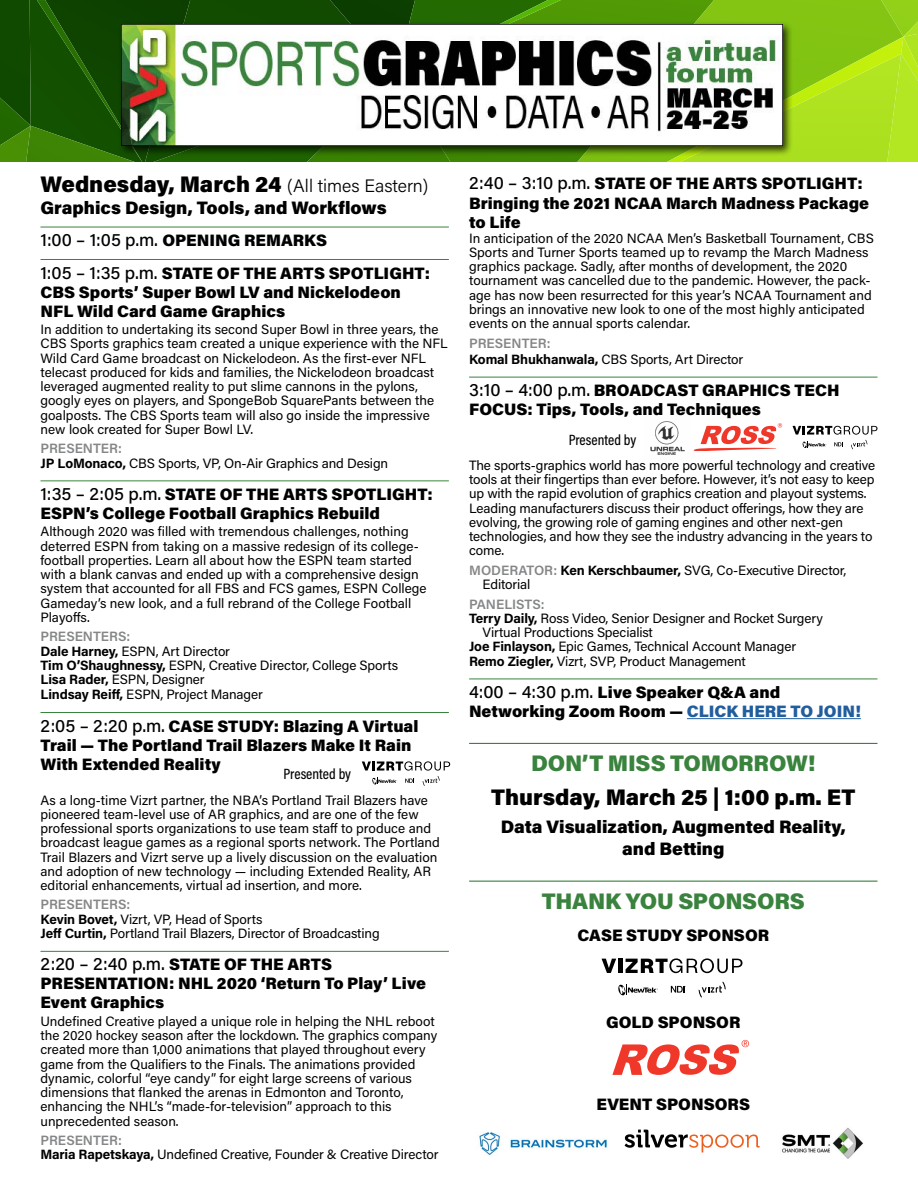
<style>
.page{position:relative;width:918px;height:1188px;background:#fff}
.page>*{position:absolute;margin:0;border:0;box-sizing:border-box;transform-origin:0 0}
.t1{font:900 22.5px "Acumin Pro";color:#000}
.t2{font:900 22.5px "Acumin Pro";letter-spacing:-.01em;color:#3a833e}
.t3{font:900 18px/21.6px "Acumin Pro";color:#000;text-align:center}
.t4{font:900 16.5px/18.9px "Acumin Pro";color:#000}
.t5{font:500 15px "Acumin Pro Cond";color:#000}
.t6{font:13.5px/14.2px "Acumin Pro";color:#000}
.t7{font:600 13.5px "Acumin Pro";letter-spacing:-.005em;color:#848688}
.s1{font-weight:300;font-size:18px}
.s2{font-weight:500;font-size:18px}
.s3{font-weight:600;color:#848688}
.s4{font-weight:700}
.s5{color:#215e9e}
</style>
<div class="page">
<hr style="left:40px;top:227px;width:409px;height:1px;background:#3a833e">
<hr style="left:40px;top:259px;width:409px;height:1px;background:#3a833e">
<hr style="left:40px;top:481px;width:409px;height:1px;background:#3a833e">
<hr style="left:40px;top:712px;width:409px;height:1px;background:#3a833e">
<hr style="left:40px;top:951px;width:409px;height:1px;background:#3a833e">
<hr style="left:469px;top:377px;width:409px;height:1px;background:#3a833e">
<hr style="left:469px;top:679px;width:409px;height:1px;background:#3a833e">
<hr style="left:687px;top:718px;width:174px;height:1px;background:#215e9e">
<hr style="left:469px;top:743px;width:409px;height:1px;background:#3a833e">
<hr style="left:469px;top:881px;width:409px;height:1px;background:#3a833e">
<svg style="left:362px;top:761px;width:88px;height:25px"></svg>
<svg style="left:694px;top:423px;width:88px;height:27px"></svg>
<img style="left:650px;top:421px;width:35px;height:34px">
<svg style="left:793px;top:426px;width:84px;height:24px"></svg>
<svg style="left:602px;top:959px;width:14px;height:14px"></svg>
<hr style="left:618px;top:959px;width:4px;height:14px;background:#010101">
<svg style="left:626px;top:958px;width:116px;height:15px"></svg>
<svg style="left:699px;top:981px;width:27px;height:17px"></svg>
<svg style="left:618px;top:984px;width:40px;height:12px"></svg>
<svg style="left:671px;top:986px;width:15px;height:7px"></svg>
<svg style="left:612px;top:1040px;width:137px;height:35px"></svg>
<img style="left:479px;top:1132px;width:128px;height:24px">
<svg style="left:625px;top:1130px;width:135px;height:22px"></svg>
<img style="left:782px;top:1127px;width:82px;height:32px">
<svg style="left:0;top:0;width:548px;height:162px"></svg>
<svg style="left:577px;top:0;width:90px;height:162px"></svg>
<img style="left:37px;top:0;width:105px;height:162px">
<img style="left:396px;top:0;width:165px;height:21px">
<svg style="left:667px;top:0;width:251px;height:162px"></svg>
<img style="left:901px;top:37px;width:17px;height:44px">
<img style="left:903px;top:37px;width:15px;height:30px">
<div style="left:118px;top:21px;width:675px;height:136px;background:#000;opacity:.75"></div>
<img style="left:122px;top:24px;width:661px;height:121px">
<h1 class="t1" style="left:40px;top:168px;width:389px">Wednesday, March 24 <span class="s1">(All times Eastern)</span></h1>
<h2 class="t3" style="left:41px;top:196px;width:348px">Graphics Design, Tools, and Workflows</h2>
<p class="t4" style="left:40px;top:223px;width:391px;line-height:32.4px"><span class="s2">1:00 – 1:05 p.m.</span> OPENING REMARKS<br><span class="s2">1:05 – 1:35 p.m.</span> STATE OF THE ARTS SPOTLIGHT:</p>
<p class="t4" style="left:41px;top:282px;width:362px">CBS Sports’ Super Bowl LV and Nickelodeon<br>NFL Wild Card Game Graphics</p>
<p class="t6" style="left:40px;top:322px;width:409px">In addition to undertaking its second Super Bowl in three years, the CBS Sports graphics team created a unique experience with the NFL Wild Card Game broadcast on Nickelodeon. As the first-ever NFL telecast produced for kids and families, the Nickelodeon broadcast leveraged augmented reality to put slime cannons in the pylons, googly eyes on players, and SpongeBob SquarePants between the goalposts. The CBS Sports team will also go inside the impressive new look created for Super Bowl LV.</p>
<p class="t6" style="left:40px;top:441px;width:349px"><span class="s3">PRESENTER:<br></span><span class="s4">JP LoMonaco,</span> CBS Sports, VP, On-Air Graphics and Design</p>
<p class="t4" style="left:40px;top:484px;width:394px"><span class="s2">1:35 – 2:05 p.m.</span> STATE OF THE ARTS SPOTLIGHT:<br>ESPN’s College Football Graphics Rebuild</p>
<p class="t6" style="left:40px;top:524px;width:388px">Although 2020 was filled with tremendous challenges, nothing deterred ESPN from taking on a massive redesign of its college&shy;football properties. Learn all about how the ESPN team started with a blank canvas and ended up with a comprehensive design system that accounted for all FBS and FCS games, ESPN College Gameday’s new look, and a full rebrand of the College Football Playoffs.</p>
<p class="t6" style="left:40px;top:629px;width:359px"><span class="s3">PRESENTERS:<br></span><span class="s4">Dale Harney,</span> ESPN, Art Director<br><span class="s4">Tim O’Shaughnessy,</span> ESPN, Creative Director, College Sports <span class="s4">Lisa Rader,</span> ESPN, Designer<br><span class="s4">Lindsay Reiff,</span> ESPN, Project Manager</p>
<p class="t4" style="left:40px;top:716px;width:379px"><span class="s2">2:05 – 2:20 p.m.</span> CASE STUDY: Blazing A Virtual<br>Trail — The Portland Trail Blazers Make It Rain<br>With Extended Reality</p>
<p class="t6" style="left:40px;top:792px;width:401px">As a long-time Vizrt partner, the NBA’s Portland Trail Blazers have pioneered team-level use of AR graphics, and are one of the few professional sports organizations to use team staff to produce and broadcast league games as a regional sports network. The Portland Trail Blazers and Vizrt serve up a lively discussion on the evaluation and adoption of new technology — including Extended Reality, AR editorial enhancements, virtual ad insertion, and more.</p>
<p class="t6" style="left:40px;top:897px;width:341px"><span class="s3">PRESENTERS:<br></span><span class="s4">Kevin Bovet,</span> Vizrt, VP, Head of Sports<br><span class="s4">Jeff Curtin,</span> Portland Trail Blazers, Director of Broadcasting</p>
<p class="t4" style="left:40px;top:954px;width:387px"><span class="s2">2:20 – 2:40 p.m.</span> STATE OF THE ARTS<br>PRESENTATION: NHL 2020 ‘Return To Play’ Live<br>Event Graphics</p>
<p class="t6" style="left:40px;top:1013px;width:398px">Undefined Creative played a unique role in helping the NHL reboot the 2020 hockey season after the lockdown. The graphics company created more than 1,000 animations that played throughout every game from the Qualifiers to the Finals. The animations provided dynamic, colorful “eye candy” for eight large screens of various dimensions that flanked the arenas in Edmonton and Toronto, enhancing the NHL’s “made-for-television” approach to this unprecedented season.</p>
<p class="t6" style="left:40px;top:1133px;width:399px"><span class="s3">PRESENTER:<br></span><span class="s4">Maria Rapetskaya,</span> Undefined Creative, Founder &amp; Creative Director</p>
<p class="t5" style="left:284px;top:764px;width:69px">Presented by</p>
<p class="t4" style="left:469px;top:172px;width:401px;line-height:19.8px"><span class="s2">2:40 – 3:10 p.m.</span> STATE OF THE ARTS SPOTLIGHT:<br>Bringing the 2021 NCAA March Madness Package to Life</p>
<p class="t6" style="left:469px;top:230px;width:406px">In anticipation of the 2020 NCAA Men’s Basketball Tournament, CBS Sports and Turner Sports teamed up to revamp the March Madness graphics package. Sadly, after months of development, the 2020 tournament was cancelled due to the pandemic. However, the pack&shy;age has now been resurrected for this year’s NCAA Tournament and brings an innovative new look to one of the most highly anticipated events on the annual sports calendar.</p>
<p class="t6" style="left:469px;top:334px;width:276px;line-height:16.2px"><span class="s3">PRESENTER:<br></span><span class="s4">Komal Bhukhanwala,</span> CBS Sports, Art Director</p>
<p class="t4" style="left:469px;top:380px;width:372px"><span class="s2">3:10 – 4:00 p.m.</span> BROADCAST GRAPHICS TECH<br>FOCUS: Tips, Tools, and Techniques</p>
<p class="t5" style="left:569px;top:430px;width:69px">Presented by</p>
<p class="t6" style="left:469px;top:458px;width:408px">The sports-graphics world has more powerful technology and creative tools at their fingertips than ever before. However, it’s not easy to keep up with the rapid evolution of graphics creation and playout systems.<br>Leading manufacturers discuss their product offerings, how they are evolving, the growing role of gaming engines and other next-gen technologies, and how they see the industry advancing in the years to come.</p>
<p class="t6" style="left:483px;top:563px;width:365px;text-indent:-14px"><span class="s3">MODERATOR:</span> <span class="s4">Ken Kerschbaumer,</span> SVG, Co-Executive Director,<br>Editorial</p>
<p class="t7" style="left:469px;top:594px;width:77px">PANELISTS:</p>
<p class="t6" style="left:469px;top:610px;width:355px"><span class="s4">Terry Daily,</span> Ross Video, Senior Designer and Rocket Surgery</p>
<p class="t6" style="left:483px;top:625px;width:172px">Virtual Productions Specialist</p>
<p class="t6" style="left:469px;top:639px;width:329px"><span class="s4">Joe Finlayson,</span> Epic Games, Technical Account Manager</p>
<p class="t6" style="left:469px;top:653px;width:278px"><span class="s4">Remo Ziegler,</span> Vizrt, SVP, Product Management</p>
<p class="t4" style="left:469px;top:682px;width:393px"><span class="s2">4:00 – 4:30 p.m.</span> Live Speaker Q&amp;A and<br>Networking Zoom Room — <span class="s5">CLICK HERE TO JOIN!</span></p>
<h1 class="t2" style="left:531px;top:747px;width:286px">DON’T MISS TOMORROW!</h1>
<h1 class="t1" style="left:491px;top:781px;width:366px">Thursday, March 25 | 1:00 p.m. ET</h1>
<h2 class="t3" style="left:501px;top:815px;width:347px">Data Visualization, Augmented Reality, and Betting</h2>
<h1 class="t2" style="left:542px;top:885px;width:265px">THANK YOU SPONSORS</h1>
<p class="t4" style="left:577px;top:925px;width:193px">CASE STUDY SPONSOR</p>
<p class="t4" style="left:606px;top:1012px;width:136px">GOLD SPONSOR</p>
<p class="t4" style="left:596px;top:1094px;width:155px">EVENT SPONSORS</p>
</div>
